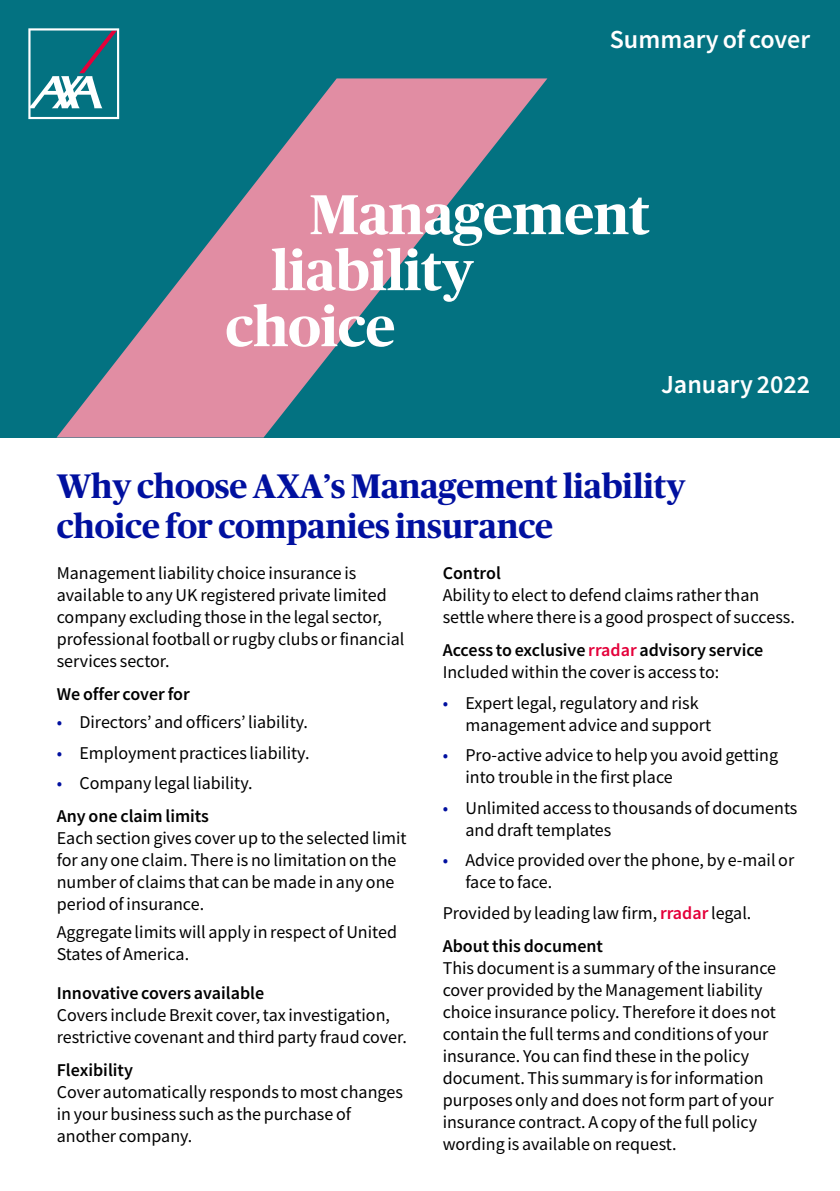
<style>
.page{position:relative;width:840px;height:1191px;background:#fff}
.page>*{position:absolute;margin:0;border:0;box-sizing:border-box;transform-origin:0 0}
.t1{font:700 56px "Publico Headline";color:#fff}
.t2{font:700 34px/40px "Publico Headline";color:#00109f}
.t3{font:600 26px "Source Sans Pro";color:#fff}
.t4{font:18px/22px "Source Sans Pro";color:#000}
.t5{font:600 18px "Source Sans Pro";color:#000}
.s1{color:#00109f}
.s2{font-weight:600}
.s3{font-weight:600;color:#e4003a}
</style>
<div class="page">
<div style="left:0;top:0;width:839px;height:437px;background:#037281"></div>
<svg style="left:56px;top:78px;width:491px;height:359px"></svg>
<svg style="left:28px;top:28px;width:91px;height:91px"></svg>
<h3 class="t3" style="left:609px;top:22px;width:202px">Summary of cover</h3>
<h1 class="t1" style="left:309px;top:174px;width:341px">Management</h1>
<h1 class="t1" style="left:271px;top:230px;width:203px">liability</h1>
<h1 class="t1" style="left:225px;top:286px;width:171px">choice</h1>
<h3 class="t3" style="left:660px;top:367px;width:150px">January 2022</h3>
<h2 class="t2" style="left:57px;top:464px;width:629px">Why choose AXA’s Management liability choice for companies insurance</h2>
<p class="t4" style="left:57px;top:562px;width:349px">Management liability choice insurance is available to any UK registered private limited company excluding those in the legal sector, professional football or rugby clubs or financial services sector.</p>
<p class="t5" style="left:57px;top:682px;width:134px">We offer cover for</p>
<p class="t4" style="left:57px;top:711px;width:253px"><span class="s1">•</span> Directors’ and officers’ liability.</p>
<p class="t4" style="left:57px;top:741px;width:254px"><span class="s1">•</span> Employment practices liability.</p>
<p class="t4" style="left:57px;top:766px;width:197px;line-height:33.4px"><span class="s1">•</span> Company legal liability.<br><span class="s2">Any one claim limits</span></p>
<p class="t4" style="left:57px;top:827px;width:351px">Each section gives cover up to the selected limit for any one claim. There is no limitation on the number of claims that can be made in any one period of insurance.</p>
<p class="t4" style="left:57px;top:921px;width:341px">Aggregate limits will apply in respect of United<br>States of America.</p>
<p class="t5" style="left:57px;top:981px;width:209px">Innovative covers available</p>
<p class="t4" style="left:57px;top:1004px;width:351px">Covers include Brexit cover, tax investigation, restrictive covenant and third party fraud cover.</p>
<p class="t5" style="left:57px;top:1058px;width:78px">Flexibility</p>
<p class="t4" style="left:57px;top:1081px;width:347px">Cover automatically responds to most changes in your business such as the purchase of another company.</p>
<p class="t5" style="left:442px;top:561px;width:60px">Control</p>
<p class="t4" style="left:442px;top:584px;width:353px">Ability to elect to defend claims rather than settle where there is a good prospect of success.</p>
<p class="t4" style="left:442px;top:639px;width:322px"><span class="s2">Access to exclusive</span> <span class="s3">rradar</span> <span class="s2">advisory service<br></span>Included within the cover is access to:</p>
<p class="t4" style="left:465px;top:691px;width:247px;text-indent:-23px"><span class="s1">•</span> Expert legal, regulatory and risk management advice and support</p>
<p class="t4" style="left:465px;top:744px;width:314px;text-indent:-23px"><span class="s1">•</span> Pro-active advice to help you avoid getting into trouble in the first place</p>
<p class="t4" style="left:465px;top:796px;width:333px;text-indent:-23px"><span class="s1">•</span> Unlimited access to thousands of documents and draft templates</p>
<p class="t4" style="left:465px;top:849px;width:330px;text-indent:-23px"><span class="s1">•</span> Advice provided over the phone, by e-mail or face to face.</p>
<p class="t4" style="left:442px;top:896px;width:310px;line-height:33.4px">Provided by leading law firm, <span class="s3">rradar</span> legal.<br><span class="s2">About this document</span></p>
<p class="t4" style="left:442px;top:957px;width:335px">This document is a summary of the insurance cover provided by the Management liability choice insurance policy. Therefore it does not contain the full terms and conditions of your insurance. You can find these in the policy document. This summary is for information purposes only and does not form part of your insurance contract. A copy of the full policy wording is available on request.</p>
</div>
